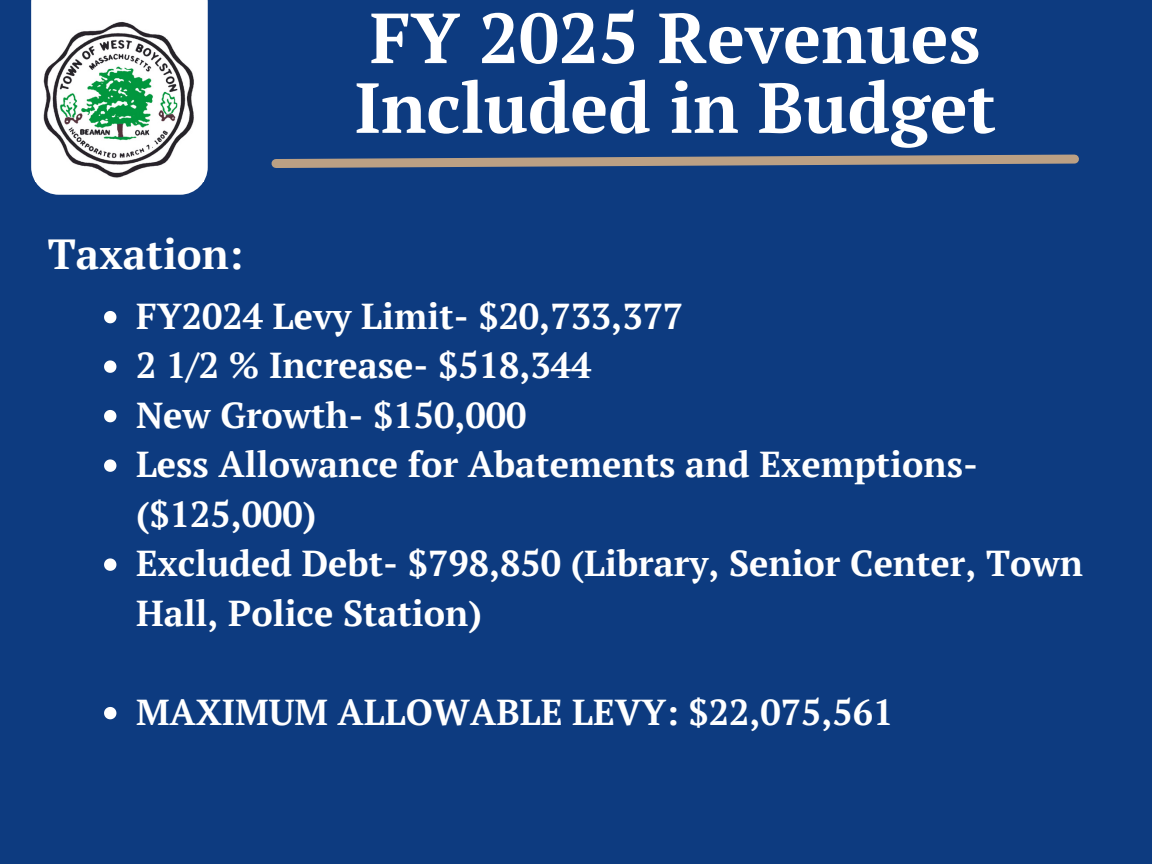
<style>
.page{position:relative;width:1152px;height:864px;background:#0d3b80}
.page>*{position:absolute;margin:0;border:0;box-sizing:border-box;transform-origin:0 0}
.t1{font:700 70.65px/69.8px "PT Serif";color:#fff}
.t2{font:700 42px "PT Serif";color:#fff}
.t3{font:700 36px/49.5px "PT Serif";color:#fff}
</style>
<div class="page">
<svg style="left:271px;top:154px;width:808px;height:14px"></svg>
<svg style="left:31px;top:0;width:177px;height:195px;background:#f0f3f7"></svg>
<img style="left:36px;top:19px;width:167px;height:162px">
<svg style="left:104px;top:311px;width:12px;height:12px"></svg>
<svg style="left:104px;top:360px;width:12px;height:13px"></svg>
<svg style="left:104px;top:410px;width:12px;height:12px"></svg>
<svg style="left:104px;top:459px;width:12px;height:13px"></svg>
<svg style="left:104px;top:558px;width:12px;height:13px"></svg>
<svg style="left:104px;top:707px;width:12px;height:12px"></svg>
<h1 class="t1" style="left:355px;top:2px;width:643px">FY 2025 Revenues<br>Included in Budget</h1>
<h2 class="t2" style="left:48px;top:225px;width:197px">Taxation:</h2>
<p class="t3" style="left:136px;top:291px;width:549px">FY2024 Levy Limit- $20,733,377</p>
<p class="t3" style="left:136px;top:340px;width:457px">2 1/2 % Increase- $518,344</p>
<p class="t3" style="left:136px;top:390px;width:392px">New Growth- $150,000</p>
<p class="t3" style="left:136px;top:439px;width:843px">Less Allowance for Abatements and Exemptions-($125,000)</p>
<p class="t3" style="left:136px;top:538px;width:948px">Excluded Debt- $798,850 (Library, Senior Center, Town<br>Hall, Police Station)</p>
<p class="t3" style="left:136px;top:687px;width:759px">MAXIMUM ALLOWABLE LEVY: $22,075,561</p>
</div>
